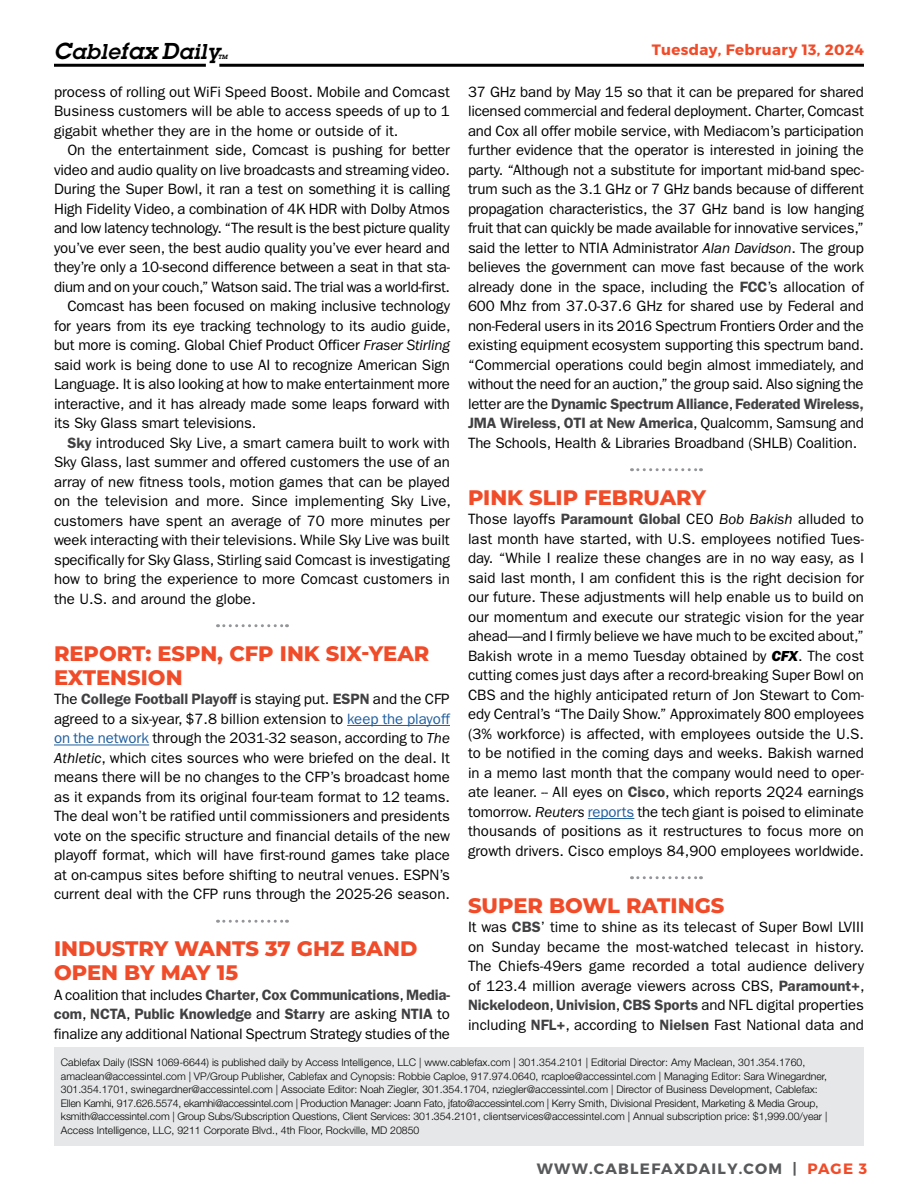
<style>
.page{position:relative;width:918px;height:1188px;background:#fff}
.page>*{position:absolute;margin:0;border:0;box-sizing:border-box;transform-origin:0 0}
.t1{font:800 21px/24px "Montserrat";color:#f04c2a}
.t2{font:italic 600 21px "Lubalin Graph Std";letter-spacing:.03em;color:#000}
.t3{font:15px/19.5px "ITC Franklin Gothic Std";letter-spacing:-.01em;color:#000;text-align:justify}
.t4{font:700 15px "Montserrat";letter-spacing:.085em;color:#58595b}
.t5{font:700 15px "Montserrat";letter-spacing:.025em;color:#f04c2a}
.t6{font:300 10.5px/13.5px "Helvetica Neue LT Std";color:#000}
.t7{font:italic 600 6px "Lubalin Graph Std";color:#000}
.s1{font-size:22.5px}
.s2{font-style:italic}
.s3{font-weight:600;color:#414042}
.s4{color:#215e9e}
.s5{font-family:"ITC Franklin Gothic Std Hvy It"}
.s6{color:#f04c2a}
</style>
<div class="page">
<div style="left:54px;top:1047px;width:810px;height:98px;background:#e6e7e8"></div>
<hr style="left:219px;top:64px;width:645px;height:3px;background:#000">
<hr style="left:54px;top:64px;width:152px;height:3px;background:#000">
<svg style="left:218px;top:624px;width:69px;height:3px"></svg>
<hr style="left:347px;top:725px;width:103px;height:1px;background:#215e9e">
<hr style="left:54px;top:745px;width:95px;height:1px;background:#215e9e">
<svg style="left:218px;top:920px;width:69px;height:3px"></svg>
<svg style="left:632px;top:468px;width:69px;height:3px"></svg>
<hr style="left:588px;top:818px;width:46px;height:1px;background:#215e9e">
<svg style="left:632px;top:876px;width:69px;height:3px"></svg>
<h1 class="t2" style="left:54px;top:38px;width:167px"><span class="s1">C</span>able<span class="s1">fax D</span>aily</h1>
<p class="t7" style="left:218px;top:53px;width:11px">TM</p>
<p class="t5" style="left:652px;top:41px;width:214px">Tuesday, February 13, 2024</p>
<p class="t3" style="left:54px;top:82px;width:398px">process of rolling out WiFi Speed Boost. Mobile and Comcast Business customers will be able to access speeds of up to 1 gigabit whether they are in the home or outside of it.</p>
<p class="t3" style="left:68px;top:141px;width:384px">On the entertainment side, Comcast is pushing for better</p>
<p class="t3" style="left:54px;top:160px;width:398px">video and audio quality on live broadcasts and streaming video.</p>
<p class="t3" style="left:54px;top:180px;width:397px">During the Super Bowl, it ran a test on something it is calling</p>
<p class="t3" style="left:54px;top:199px;width:397px">High Fidelity Video, a combination of 4K HDR with Dolby Atmos</p>
<p class="t3" style="left:54px;top:219px;width:397px">and low latency technology. “The result is the best picture quality</p>
<p class="t3" style="left:54px;top:238px;width:397px">you’ve ever seen, the best audio quality you’ve ever heard and</p>
<p class="t3" style="left:54px;top:258px;width:398px">they’re only a 10-second difference between a seat in that sta-</p>
<p class="t3" style="left:54px;top:277px;width:398px">dium and on your couch,” Watson said. The trial was a world-first.</p>
<p class="t3" style="left:68px;top:297px;width:384px">Comcast has been focused on making inclusive technology</p>
<p class="t3" style="left:54px;top:316px;width:398px">for years from its eye tracking technology to its audio guide,</p>
<p class="t3" style="left:54px;top:336px;width:398px">but more is coming. Global Chief Product Officer <span class="s2">Fraser Stirling</span></p>
<p class="t3" style="left:54px;top:355px;width:397px">said work is being done to use AI to recognize American Sign</p>
<p class="t3" style="left:54px;top:375px;width:398px">Language. It is also looking at how to make entertainment more</p>
<p class="t3" style="left:54px;top:394px;width:397px">interactive, and it has already made some leaps forward with</p>
<p class="t3" style="left:54px;top:414px;width:204px">its Sky Glass smart televisions.</p>
<p class="t3" style="left:68px;top:433px;width:384px"><span class="s3">Sky</span> introduced Sky Live, a smart camera built to work with</p>
<p class="t3" style="left:54px;top:453px;width:397px">Sky Glass, last summer and offered customers the use of an</p>
<p class="t3" style="left:54px;top:472px;width:398px">array of new fitness tools, motion games that can be played</p>
<p class="t3" style="left:54px;top:492px;width:399px">on the television and more. Since implementing Sky Live,</p>
<p class="t3" style="left:54px;top:511px;width:398px">customers have spent an average of 70 more minutes per</p>
<p class="t3" style="left:54px;top:531px;width:397px">week interacting with their televisions. While Sky Live was built</p>
<p class="t3" style="left:54px;top:550px;width:397px">specifically for Sky Glass, Stirling said Comcast is investigating</p>
<p class="t3" style="left:54px;top:570px;width:397px">how to bring the experience to more Comcast customers in</p>
<p class="t3" style="left:54px;top:589px;width:203px">the U.S. and around the globe.</p>
<h1 class="t1" style="left:54px;top:640px;width:377px">REPORT: ESPN, CFP INK SIX-YEAR<br>EXTENSION</h1>
<p class="t3" style="left:54px;top:690px;width:398px">The <span class="s3">College Football Playoff</span> is staying put. <span class="s3">ESPN</span> and the CFP agreed to a six-year, $7.8 billion extension to <span class="s4">keep the playoff on the network</span> through the 2031-32 season, according to <span class="s2">The Athletic</span>, which cites sources who were briefed on the deal. It means there will be no changes to the CFP’s broadcast home as it expands from its original four-team format to 12 teams.<br>The deal won’t be ratified until commissioners and presidents vote on the specific structure and financial details of the new playoff format, which will have first-round games take place at on-campus sites before shifting to neutral venues. ESPN’s current deal with the CFP runs through the 2025-26 season.</p>
<h1 class="t1" style="left:54px;top:936px;width:365px">INDUSTRY WANTS 37 GHZ BAND<br>OPEN BY MAY 15</h1>
<p class="t3" style="left:54px;top:985px;width:398px">A coalition that includes <span class="s3">Charter</span>, <span class="s3">Cox Communications</span>, <span class="s3">Media&shy;com</span>, <span class="s3">NCTA</span>, <span class="s3">Public Knowledge</span> and <span class="s3">Starry</span> are asking <span class="s3">NTIA</span> to finalize any additional National Spectrum Strategy studies of the</p>
<p class="t3" style="left:468px;top:82px;width:398px">37 GHz band by May 15 so that it can be prepared for shared licensed commercial and federal deployment. Charter, Comcast and Cox all offer mobile service, with Mediacom’s participation further evidence that the operator is interested in joining the party. “Although not a substitute for important mid-band spec&shy;trum such as the 3.1 GHz or 7 GHz bands because of different propagation characteristics, the 37 GHz band is low hanging fruit that can quickly be made available for innovative services,” said the letter to NTIA Administrator <span class="s2">Alan Davidson</span>. The group believes the government can move fast because of the work already done in the space, including the <span class="s3">FCC</span>’s allocation of 600 Mhz from 37.0-37.6 GHz for shared use by Federal and non-Federal users in its 2016 Spectrum Frontiers Order and the existing equipment ecosystem supporting this spectrum band. “Commercial operations could begin almost immediately, and without the need for an auction,” the group said. Also signing the letter are the <span class="s3">Dynamic Spectrum Alliance</span>, <span class="s3">Federated Wireless, JMA Wireless</span>, <span class="s3">OTI at New America</span>, Qualcomm, Samsung and The Schools, Health &amp; Libraries Broadband (SHLB) Coalition.</p>
<h1 class="t1" style="left:468px;top:484px;width:240px">PINK SLIP FEBRUARY</h1>
<p class="t3" style="left:468px;top:510px;width:398px">Those layoffs <span class="s3">Paramount Global</span> CEO <span class="s2">Bob Bakish</span> alluded to last month have started, with U.S. employees notified Tues&shy;day. “While I realize these changes are in no way easy, as I said last month, I am confident this is the right decision for our future. These adjustments will help enable us to build on our momentum and execute our strategic vision for the year ahead—and I firmly believe we have much to be excited about,” Bakish wrote in a memo Tuesday obtained by <span class="s5">CFX</span>. The cost cutting comes just days after a record-breaking Super Bowl on CBS and the highly anticipated return of Jon Stewart to Com&shy;edy Central’s “The Daily Show.” Approximately 800 employees (3% workforce) is affected, with employees outside the U.S. to be notified in the coming days and weeks. Bakish warned in a memo last month that the company would need to oper&shy;ate leaner. -- All eyes on <span class="s3">Cisco</span>, which reports 2Q24 earnings tomorrow. <span class="s2">Reuters</span> <span class="s4">reports</span> the tech giant is poised to eliminate thousands of positions as it restructures to focus more on growth drivers. Cisco employs 84,900 employees worldwide.</p>
<h1 class="t1" style="left:468px;top:892px;width:258px">SUPER BOWL RATINGS</h1>
<p class="t3" style="left:468px;top:918px;width:398px">It was <span class="s3">CBS</span>’ time to shine as its telecast of Super Bowl LVIII on Sunday became the most-watched telecast in history.<br>The Chiefs-49ers game recorded a total audience delivery of 123.4 million average viewers across CBS, <span class="s3">Paramount+</span>, <span class="s3">Nickelodeon</span>, <span class="s3">Univision</span>, <span class="s3">CBS Sports</span> and NFL digital properties including <span class="s3">NFL+</span>, according to <span class="s3">Nielsen</span> Fast National data and</p>
<p class="t6" style="left:61px;top:1055px;width:768px">Cablefax Daily (ISSN 1069-6644) is published daily by Access Intelligence, LLC | www.cablefax.com | 301.354.2101 | Editorial Director: Amy Maclean, 301.354.1760, amaclean@accessintel.com | VP/Group Publisher, Cablefax and Cynopsis: Robbie Caploe, 917.974.0640, rcaploe@accessintel.com | Managing Editor: Sara Winegardner, 301.354.1701, swinegardner@accessintel.com | Associate Editor: Noah Ziegler, 301.354.1704, nziegler@accessintel.com | Director of Business Development, Cablefax:<br>Ellen Kamhi, 917.626.5574, ekamhi@accessintel.com | Production Manager: Joann Fato, jfato@accessintel.com | Kerry Smith, Divisional President, Marketing &amp; Media Group, ksmith@accessintel.com | Group Subs/Subscription Questions, Client Services: 301.354.2101, clientservices@accessintel.com | Annual subscription price: $1,999.00/year | Access Intelligence, LLC, 9211 Corporate Blvd., 4th Floor, Rockville, MD 20850</p>
<p class="t4" style="left:537px;top:1159px;width:332px">WWW.CABLEFAXDAILY.COM | <span class="s6">PAGE 3</span></p>
</div>
